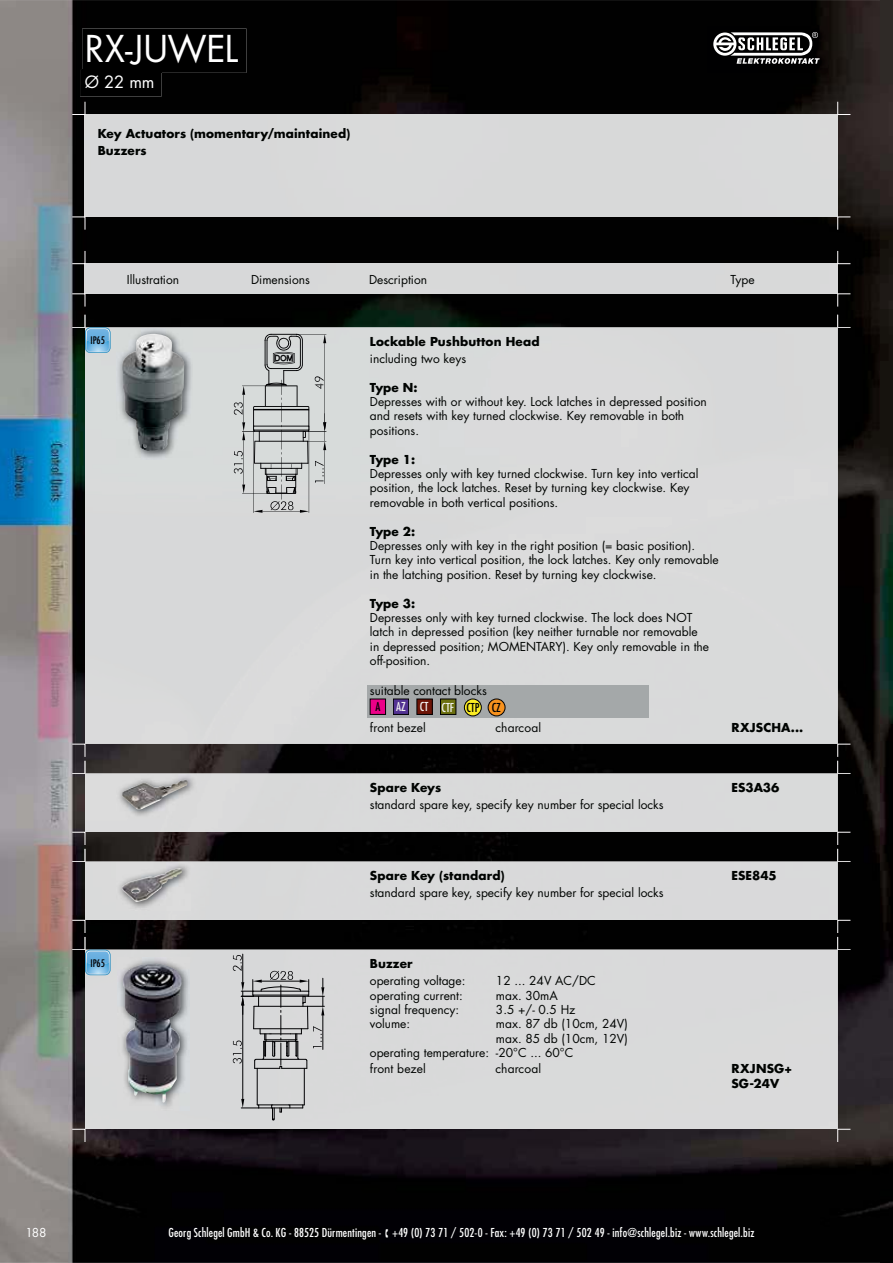
<style>
.page{position:relative;width:893px;height:1263px;background:#fff}
.page>*{position:absolute;margin:0;border:0;box-sizing:border-box;transform-origin:0 0}
.t1{font:36px "Futura Std";letter-spacing:-.015em;color:#fff}
.t2{font:16.5px "Futura Std";color:#fff}
.t3{font:12px/14.4px "Futura Std";color:#000301}
.t4{font:700 12px/17px "Futura Std";letter-spacing:.01em;color:#000301}
.t5{font:condensed 12px "Futura Std";letter-spacing:.015em;color:#fff}
.t6{font:12px "Futura Std";color:#fff}
.t7{font:condensed 12px "Futura Std";color:#000002}
.t8{font:condensed 10.2px "Futura Std";color:#000002}
.s1{font-stretch:condensed;color:#f1f1f0}
.s2{font-stretch:condensed;color:#000002}
</style>
<div class="page">
<img style="left:0;top:0;width:880px;height:1263px">
<img style="left:880px;top:0;width:13px;height:1263px">
<div style="left:85px;top:115px;width:753px;height:102px;background:#d8d9d9"></div>
<div style="left:85px;top:264px;width:753px;height:29px;background:#d7d8d9"></div>
<svg style="left:72px;top:293px;width:14px;height:14px"></svg>
<svg style="left:837px;top:293px;width:13px;height:14px"></svg>
<svg style="left:72px;top:217px;width:14px;height:13px"></svg>
<svg style="left:837px;top:217px;width:13px;height:13px"></svg>
<svg style="left:837px;top:251px;width:13px;height:13px"></svg>
<svg style="left:72px;top:251px;width:14px;height:13px"></svg>
<svg style="left:837px;top:102px;width:13px;height:13px"></svg>
<svg style="left:72px;top:102px;width:14px;height:13px"></svg>
<div style="left:85px;top:513px;width:753px;height:231px;background:#d9dada"></div>
<svg style="left:72px;top:744px;width:778px;height:30px;background:#141313"></svg>
<div style="left:85px;top:774px;width:753px;height:58px;background:#d9dada"></div>
<svg style="left:72px;top:832px;width:778px;height:30px;background:#0d0c0c"></svg>
<div style="left:85px;top:862px;width:753px;height:58px;background:#d9d9da"></div>
<div style="left:85px;top:1069px;width:753px;height:60px;background:#d9dada"></div>
<svg style="left:72px;top:1129px;width:14px;height:13px"></svg>
<svg style="left:837px;top:1129px;width:13px;height:13px"></svg>
<div style="left:367px;top:685px;width:282px;height:32px;background:#a4a8a9"></div>
<img style="left:708px;top:27px;width:120px;height:45px">
<svg style="left:713px;top:32px;width:107px;height:32px"></svg>
<svg style="left:72px;top:315px;width:778px;height:198px;background:#bdc0c0"></svg>
<img style="left:117px;top:775px;width:79px;height:43px">
<img style="left:122px;top:780px;width:66px;height:30px">
<img style="left:117px;top:863px;width:73px;height:47px">
<img style="left:122px;top:868px;width:60px;height:34px">
<img style="left:117px;top:1069px;width:73px;height:42px">
<img style="left:123px;top:1069px;width:59px;height:34px">
<hr style="left:242px;top:1005px;width:1px;height:94px;background:#000002">
<hr style="left:257px;top:1068px;width:1px;height:37px;background:#000002">
<hr style="left:304px;top:1068px;width:1px;height:37px;background:#000002">
<svg style="left:241px;top:1099px;width:64px;height:21px"></svg>
<svg style="left:72px;top:920px;width:778px;height:149px;background:#9fa0a1"></svg>
<div style="left:82px;top:29px;width:164px;height:44px;background:#000"></div>
<div style="left:80px;top:70px;width:82px;height:26px;background:#000"></div>
<img style="left:82px;top:70px;width:80px;height:3px">
<div style="left:370px;top:699px;width:15px;height:15px;background:#ec0088"></div>
<div style="left:370px;top:699px;width:16px;height:16px;border:1px solid #000002"></div>
<div style="left:393px;top:699px;width:16px;height:15px;background:#533293"></div>
<div style="left:393px;top:699px;width:16px;height:16px;border:1px solid #000002"></div>
<div style="left:417px;top:699px;width:15px;height:15px;background:#6d1406"></div>
<div style="left:417px;top:699px;width:15px;height:16px;border:1px solid #000002"></div>
<div style="left:440px;top:699px;width:16px;height:15px;background:#6c7010"></div>
<div style="left:440px;top:699px;width:16px;height:16px;border:1px solid #000002"></div>
<div style="left:464px;top:699px;width:17px;height:17px;background:#fced23;border-radius:50%"></div>
<div style="left:464px;top:699px;width:17px;height:17px;border:1px solid #000002;border-radius:50%"></div>
<div style="left:488px;top:699px;width:17px;height:17px;background:#f7921e;border-radius:50%"></div>
<div style="left:488px;top:699px;width:17px;height:17px;border:1px solid #000002;border-radius:50%"></div>
<h1 class="t1" style="left:85px;top:32px;width:155px">RX-JUWEL</h1>
<h2 class="t2" style="left:85px;top:74px;width:71px">Ø 22 mm</h2>
<p class="t4" style="left:98px;top:125px;width:254px">Key Actuators (momentary/maintained)<br>Buzzers</p>
<p class="t8" style="left:90px;top:335px;width:16px">IP65</p>
<p class="t3" style="left:127px;top:273px;width:54px">Illustration</p>
<p class="t3" style="left:251px;top:273px;width:60px">Dimensions</p>
<p class="t3" style="left:369px;top:273px;width:60px">Description</p>
<p class="t3" style="left:730px;top:273px;width:26px">Type</p>
<p class="t4" style="left:370px;top:334px;width:171px">Lockable Pushbutton Head</p>
<p class="t3" style="left:370px;top:352px;width:98px">including two keys</p>
<p class="t4" style="left:370px;top:380px;width:49px">Type N:</p>
<p class="t3" style="left:370px;top:395px;width:338px">Depresses with or without key. Lock latches in depressed position and resets with key turned clockwise. Key removable in both positions.</p>
<p class="t4" style="left:370px;top:452px;width:47px">Type 1:</p>
<p class="t3" style="left:370px;top:467px;width:330px">Depresses only with key turned clockwise. Turn key into vertical position, the lock latches. Reset by turning key clockwise. Key removable in both vertical positions.</p>
<p class="t4" style="left:370px;top:524px;width:47px">Type 2:</p>
<p class="t3" style="left:370px;top:539px;width:350px">Depresses only with key in the right position (= basic position).<br>Turn key into vertical position, the lock latches. Key only removable in the latching position. Reset by turning key clockwise.</p>
<p class="t4" style="left:370px;top:596px;width:47px">Type 3:</p>
<p class="t3" style="left:370px;top:611px;width:341px">Depresses only with key turned clockwise. The lock does NOT latch in depressed position (key neither turnable nor removable in depressed position; MOMENTARY). Key only removable in the off-position.</p>
<p class="t7" style="left:375px;top:700px;width:6px">A</p>
<p class="t3" style="left:370px;top:684px;width:118px">suitable contact blocks</p>
<p class="t3" style="left:370px;top:697px;width:132px;line-height:21px;text-indent:26px"><span class="s1">AZ CT CTF</span> <span class="s2">CTP CZ </span>front bezel</p>
<p class="t3" style="left:495px;top:722px;width:47px">charcoal</p>
<p class="t4" style="left:731px;top:720px;width:73px">RXJSCHA...</p>
<p class="t4" style="left:370px;top:780px;width:73px">Spare Keys</p>
<p class="t4" style="left:731px;top:780px;width:50px">ES3A36</p>
<p class="t3" style="left:370px;top:798px;width:295px">standard spare key, specify key number for special locks</p>
<p class="t4" style="left:370px;top:868px;width:136px">Spare Key (standard)</p>
<p class="t4" style="left:731px;top:868px;width:47px">ESE845</p>
<p class="t3" style="left:370px;top:886px;width:295px">standard spare key, specify key number for special locks</p>
<p class="t8" style="left:90px;top:957px;width:16px">IP65</p>
<p class="t4" style="left:370px;top:956px;width:44px">Buzzer</p>
<p class="t3" style="left:370px;top:974px;width:97px">operating voltage:</p>
<p class="t3" style="left:496px;top:974px;width:101px">12 ... 24V AC/DC</p>
<p class="t3" style="left:370px;top:989px;width:94px">operating current:</p>
<p class="t3" style="left:496px;top:989px;width:63px">max. 30mA</p>
<p class="t3" style="left:370px;top:1003px;width:91px">signal frequency:</p>
<p class="t3" style="left:496px;top:1003px;width:81px">3.5 +/- 0.5 Hz</p>
<p class="t3" style="left:370px;top:1017px;width:42px">volume:</p>
<p class="t3" style="left:496px;top:1017px;width:133px">max. 87 db (10cm, 24V)</p>
<p class="t3" style="left:496px;top:1032px;width:133px">max. 85 db (10cm, 12V)</p>
<p class="t3" style="left:370px;top:1046px;width:205px">operating temperature: -20°C ... 60°C</p>
<p class="t3" style="left:370px;top:1063px;width:57px">front bezel</p>
<p class="t3" style="left:495px;top:1063px;width:47px">charcoal</p>
<p class="t4" style="left:731px;top:1063px;width:62px;line-height:14.4px">RXJNSG+<br>SG-24V</p>
<p class="t6" style="left:25px;top:1227px;width:23px">188</p>
<p class="t5" style="left:168px;top:1226px;width:587px">Georg Schlegel GmbH &amp; Co. KG - 88525 Dürmentingen - ▪ +49 (0) 73 71 / 502-0 - Fax: +49 (0) 73 71 / 502 49 - info@schlegel.biz - www.schlegel.biz</p>
</div>
